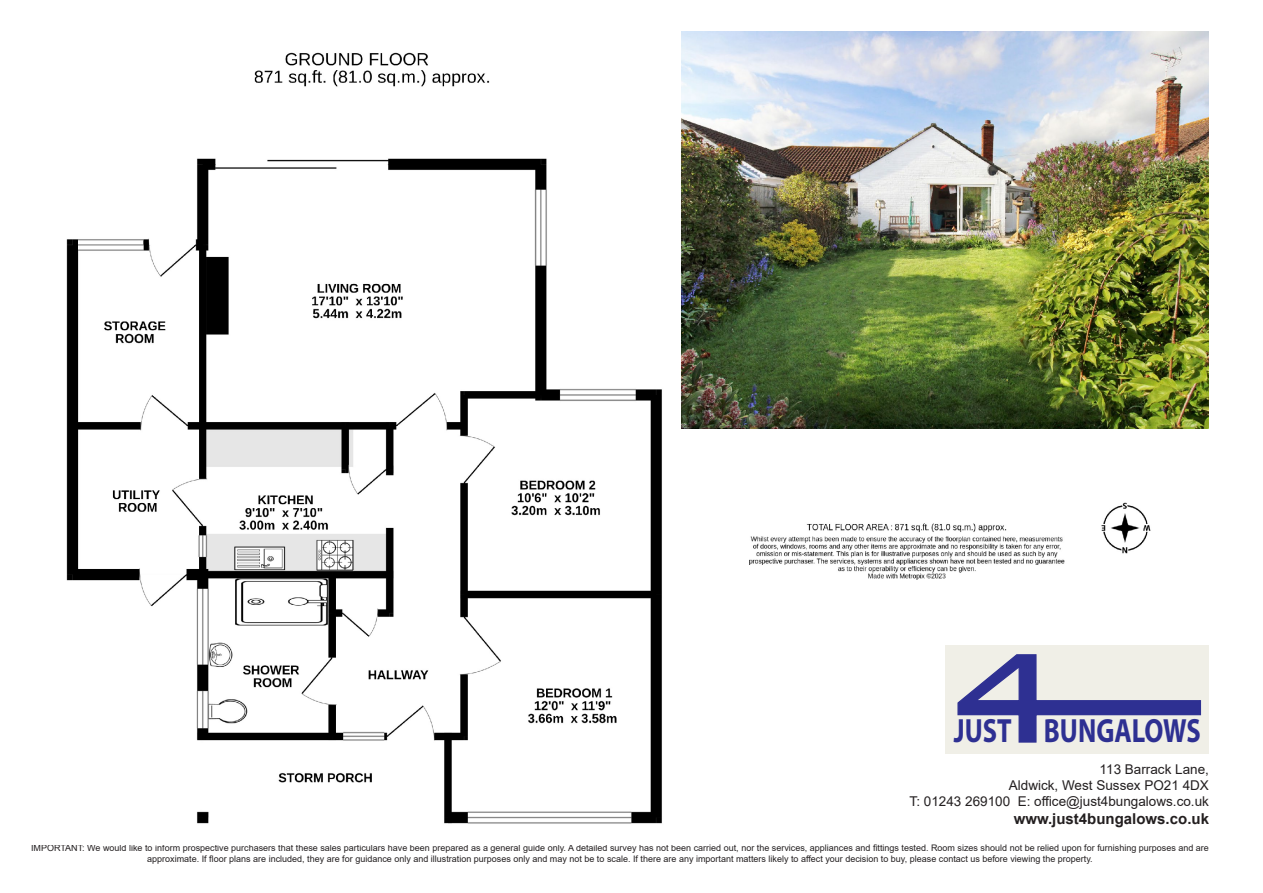
<style>
.page{position:relative;width:1263px;height:893px;background:#fff}
.page>*{position:absolute;margin:0;border:0;box-sizing:border-box;transform-origin:0 0}
.t1{font:700 33.75px "Myriad Pro";color:#2e3092;scale:.79 1}
.t2{font:700 15px "Arial";color:#231f20}
.t3{font:13.5px/16.2px "Arial";color:#231f20;text-align:right}
.t4{font:9px/10.8px "Arial";color:#231f20;text-align:center}
</style>
<div class="page">
<div style="left:945px;top:645px;width:264px;height:108px;background:#f0efe7"></div>
<svg style="left:957px;top:654px;width:245px;height:89px"></svg>
<img style="left:66px;top:52px;width:596px;height:772px">
<img style="left:749px;top:502px;width:402px;height:77px">
<img style="left:682px;top:31px;width:527px;height:398px">
<h1 class="t1" style="left:954px;top:709px;width:314px">JUST BUNGALOWS</h1>
<h3 class="t3" style="left:910px;top:761px;width:301px">113 Barrack Lane,<br>Aldwick, West Sussex PO21 4DX<br>T: 01243 269100 E: office@just4bungalows.co.uk</h3>
<h2 class="t2" style="left:1014px;top:809px;width:197px">www.just4bungalows.co.uk</h2>
<p class="t4" style="left:31px;top:842px;width:1179px">IMPORTANT: We would like to inform prospective purchasers that these sales particulars have been prepared as a general guide only. A detailed survey has not been carried out, nor the services, appliances and fittings tested. Room sizes should not be relied upon for furnishing purposes and are approximate. If floor plans are included, they are for guidance only and illustration purposes only and may not be to scale. If there are any important matters likely to affect your decision to buy, please contact us before viewing the property.</p>
</div>
